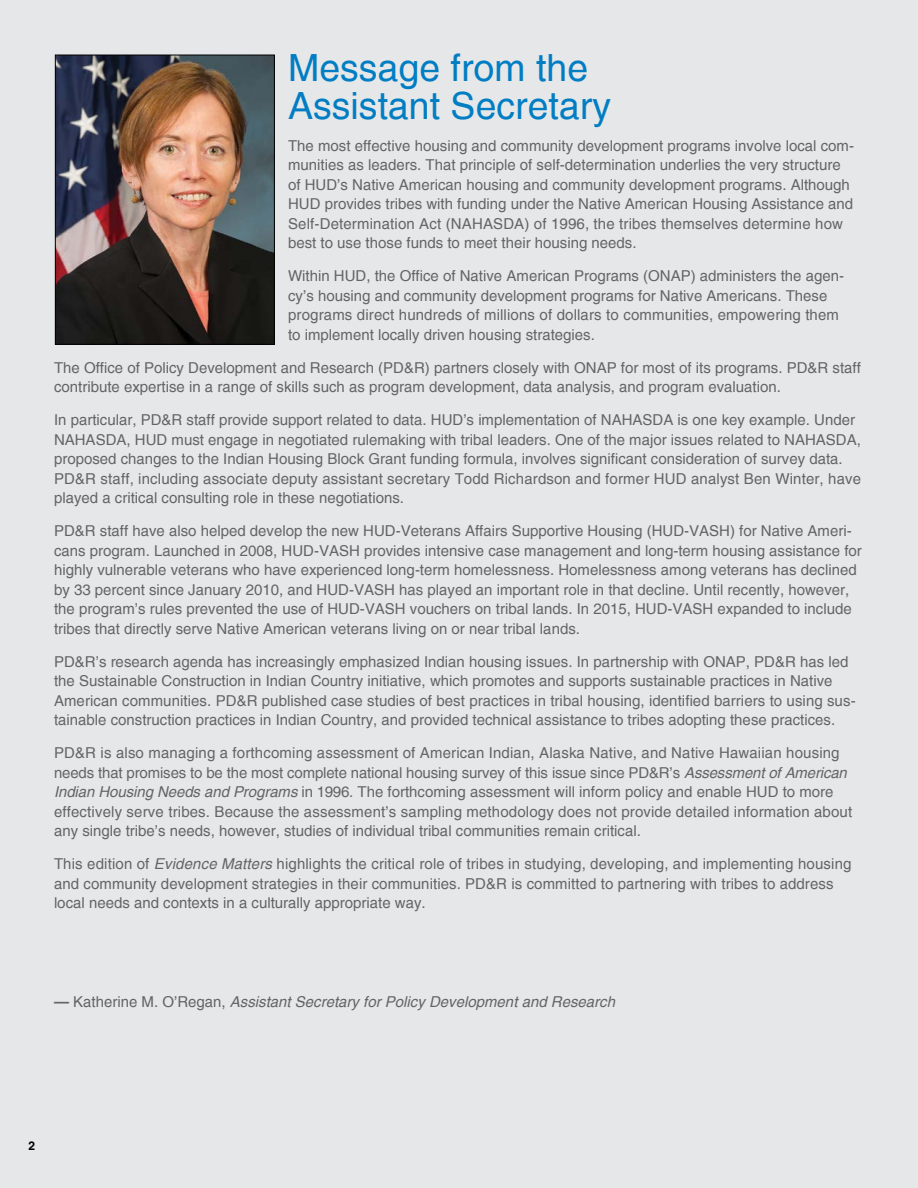
<style>
.page{position:relative;width:918px;height:1188px;background:#e6e7e8}
.page>*{position:absolute;margin:0;border:0;box-sizing:border-box;transform-origin:0 0}
.Heads{font:37.5px/37.5px "Helvetica";color:#007dc3}
.Sidebar_Message_text{font:15px/19.5px "Helvetica";color:#636466}
.Sidebar_Message_text-2{font:italic 15px "Helvetica";color:#636466}
.t1{font:700 12px "Helvetica";color:#000}
.s1{font-style:italic}
.s2{font-weight:700;font-style:normal}
.s3{font-style:normal}
</style>
<div class="page">
<img style="left:57px;top:57px;width:216px;height:286px">
<div style="left:55px;top:55px;width:220px;height:290px;border:1px solid #000"></div>
<p class="Heads" style="left:288px;top:51px;width:325px">Message from the<br>Assistant Secretary</p>
<p class="Sidebar_Message_text" style="left:288px;top:136px;width:568px">The most effective housing and community development programs involve local com&shy;munities as leaders. That principle of self-determination underlies the very structure of HUD’s Native American housing and community development programs. Although HUD provides tribes with funding under the Native American Housing Assistance and Self-Determination Act (NAHASDA) of 1996, the tribes themselves determine how best to use those funds to meet their housing needs.</p>
<p class="Sidebar_Message_text" style="left:288px;top:267px;width:558px">Within HUD, the Office of Native American Programs (ONAP) administers the agen&shy;cy’s housing and community development programs for Native Americans. These programs direct hundreds of millions of dollars to communities, empowering them to implement locally driven housing strategies.</p>
<p class="Sidebar_Message_text" style="left:54px;top:358px;width:808px">The Office of Policy Development and Research (PD&amp;R) partners closely with ONAP for most of its programs. PD&amp;R staff contribute expertise in a range of skills such as program development, data analysis, and program evaluation.</p>
<p class="Sidebar_Message_text" style="left:54px;top:411px;width:809px">In particular, PD&amp;R staff provide support related to data. HUD’s implementation of NAHASDA is one key example. Under NAHASDA, HUD must engage in negotiated rulemaking with tribal leaders. One of the major issues related to NAHASDA, proposed changes to the Indian Housing Block Grant funding formula, involves significant consideration of survey data.<br>PD&amp;R staff, including associate deputy assistant secretary Todd Richardson and former HUD analyst Ben Winter, have played a critical consulting role in these negotiations.</p>
<p class="Sidebar_Message_text" style="left:54px;top:522px;width:809px">PD&amp;R staff have also helped develop the new HUD-Veterans Affairs Supportive Housing (HUD-VASH) for Native Ameri&shy;cans program. Launched in 2008, HUD-VASH provides intensive case management and long-term housing assistance for highly vulnerable veterans who have experienced long-term homelessness. Homelessness among veterans has declined by 33 percent since January 2010, and HUD-VASH has played an important role in that decline. Until recently, however, the program’s rules prevented the use of HUD-VASH vouchers on tribal lands. In 2015, HUD-VASH expanded to include tribes that directly serve Native American veterans living on or near tribal lands.</p>
<p class="Sidebar_Message_text" style="left:54px;top:652px;width:803px">PD&amp;R’s research agenda has increasingly emphasized Indian housing issues. In partnership with ONAP, PD&amp;R has led the Sustainable Construction in Indian Country initiative, which promotes and supports sustainable practices in Native American communities. PD&amp;R published case studies of best practices in tribal housing, identified barriers to using sus&shy;tainable construction practices in Indian Country, and provided technical assistance to tribes adopting these practices.</p>
<p class="Sidebar_Message_text" style="left:54px;top:744px;width:800px">PD&amp;R is also managing a forthcoming assessment of American Indian, Alaska Native, and Native Hawaiian housing needs that promises to be the most complete national housing survey of this issue since PD&amp;R’s <span class="s1">Assessment of American Indian Housing Needs and Programs</span> in 1996. The forthcoming assessment will inform policy and enable HUD to more effectively serve tribes. Because the assessment’s sampling methodology does not provide detailed information about any single tribe’s needs, however, studies of individual tribal communities remain critical.</p>
<p class="Sidebar_Message_text" style="left:54px;top:855px;width:799px">This edition of <span class="s1">Evidence Matters</span> highlights the critical role of tribes in studying, developing, and implementing housing and community development strategies in their communities. PD&amp;R is committed to partnering with tribes to address local needs and contexts in a culturally appropriate way.</p>
<p class="Sidebar_Message_text-2" style="left:54px;top:993px;width:563px"><span class="s2">—</span> <span class="s3">Katherine M. O’Regan,</span> Assistant Secretary for Policy Development and Research</p>
<p class="t1" style="left:28px;top:1138px;width:8px">2</p>
</div>
